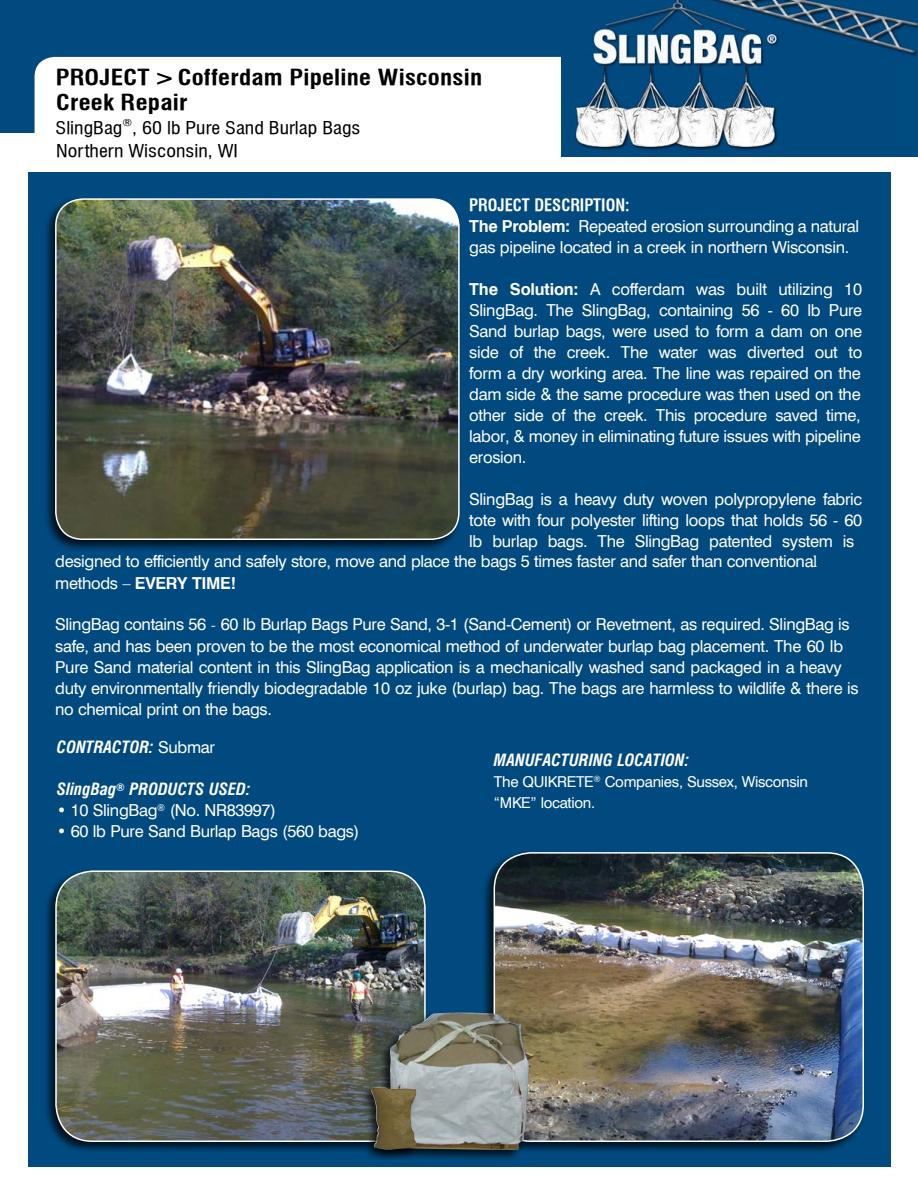
<style>
.page{position:relative;width:918px;height:1188px;background:#fff}
.page>*{position:absolute;margin:0;border:0;box-sizing:border-box;transform-origin:0 0}
.t1{font:21.3px/25px "Swiss 721 Bold Condensed BT";letter-spacing:.01em;color:#000;scale:1.18 1}
.t2{font:16.95px/23.4px "Swiss 721 Condensed BT";color:#000;scale:1.18 1}
.t3{font:16.5px/21px "Swiss 721 BT";letter-spacing:-.02em;color:#fff}
.t4{font:italic 700 condensed 16.5px "Swiss 721 BT";color:#fff}
.t5{font:16.5px "Swiss 721 Bold Condensed BT";color:#fff}
.t6{font:700 16.5px "Swiss 721 BT";letter-spacing:-.02em;color:#fff}
.t7{font:15px/21.3px "Swiss 721 BT";letter-spacing:-.02em;color:#fff}
.s1{font-weight:700}
.s2{font-family:"Minion Pro"}
.s3{font-weight:400}
.s4{font-weight:400;font-style:normal;font-stretch:normal}
</style>
<div class="page">
<div style="left:0;top:0;width:918px;height:132px;background:#004a80"></div>
<div style="left:35px;top:57px;width:844px;height:100px;background:#fff;border-radius:20px"></div>
<div style="left:28px;top:172px;width:863px;height:994px;background:#004a80"></div>
<div style="left:43px;top:196px;width:419px;height:356px;background:#000;opacity:.75"></div>
<img style="left:56px;top:199px;width:403px;height:340px">
<div style="left:55px;top:198px;width:405px;height:342px;border:2px solid #fff;border-radius:27px"></div>
<div style="left:482px;top:850px;width:385px;height:304px;background:#000;opacity:.75"></div>
<img style="left:494px;top:853px;width:369px;height:288px">
<div style="left:494px;top:852px;width:370px;height:290px;border:2px solid #fff;border-radius:37px"></div>
<div style="left:43px;top:868px;width:385px;height:286px;background:#000;opacity:.75"></div>
<img style="left:56px;top:871px;width:369px;height:270px">
<div style="left:55px;top:870px;width:371px;height:272px;border:2px solid #fff;border-radius:37px"></div>
<div style="left:376px;top:1010px;width:155px;height:152px;background:#000;opacity:.75"></div>
<img style="left:388px;top:1012px;width:141px;height:139px">
<div style="left:359px;top:1085px;width:60px;height:77px;background:#000;opacity:.75"></div>
<img style="left:371px;top:1087px;width:45px;height:63px">
<img style="left:562px;top:0;width:356px;height:157px">
<p class="t1" style="left:56px;top:65px;width:363px">PROJECT &gt; Cofferdam Pipeline Wisconsin<br>Creek Repair</p>
<p class="t2" style="left:56px;top:116px;width:260px">SlingBag<sup>®</sup>, 60 lb Pure Sand Burlap Bags<br>Northern Wisconsin, WI</p>
<p class="t5" style="left:469px;top:195px;width:162px">PROJECT DESCRIPTION:</p>
<p class="t3" style="left:469px;top:215px;width:391px"><span class="s1">The Problem:</span> Repeated erosion surrounding a natural gas pipeline located in a creek in northern Wisconsin.</p>
<p class="t3" style="left:469px;top:278px;width:395px;text-align:justify"><span class="s1">The Solution:</span> A cofferdam was built utilizing 10<br>SlingBag. The SlingBag, containing 56 - 60 lb Pure Sand burlap bags, were used to form a dam on one side of the creek. The water was diverted out to form a dry working area. The line was repaired on the dam side &amp; the same procedure was then used on the other side of the creek. This procedure saved time, labor, &amp; money in eliminating future issues with pipeline erosion.</p>
<p class="t3" style="left:469px;top:488px;width:395px">SlingBag is a heavy duty woven polypropylene fabric</p>
<p class="t3" style="left:469px;top:509px;width:395px">tote with four polyester lifting loops that holds 56 - 60</p>
<p class="t3" style="left:469px;top:530px;width:387px">lb burlap bags. The SlingBag patented system is</p>
<p class="t3" style="left:55px;top:551px;width:764px">designed to efficiently and safely store, move and place the bags 5 times faster and safer than conventiona<span class="s2">l</span></p>
<p class="t6" style="left:55px;top:573px;width:182px"><span class="s3">methods –</span> EVERY TIME!</p>
<p class="t3" style="left:55px;top:614px;width:805px">SlingBag contains 56 <span class="s2">-</span> 60 lb Burlap Bags Pure Sand, 3-1 (Sand-Cement) or Revetment, as required. SlingBag is safe, and has been proven to be the most economical method of underwater burlap bag placement. The 60 lb Pure Sand material content in this SlingBag application is a mechanically washed sand packaged in a heavy duty environmentally friendly biodegradable 10 oz juke (burlap) bag. The bags are harmless to wildlife &amp; there is no chemical print on the bags.</p>
<p class="t4" style="left:57px;top:738px;width:160px">CONTRACTOR: <span class="s4">Submar</span></p>
<p class="t4" style="left:57px;top:780px;width:195px">SlingBag<sup>®</sup> PRODUCTS USED:</p>
<p class="t3" style="left:57px;top:800px;width:221px">• 10 SlingBag<sup>®</sup> (No. NR83997)</p>
<p class="t3" style="left:57px;top:821px;width:304px">• 60 lb Pure Sand Burlap Bags (560 bags)</p>
<p class="t4" style="left:494px;top:750px;width:197px">MANUFACTURING LOCATION:</p>
<p class="t7" style="left:494px;top:771px;width:316px">The QUIKRETE<sup>®</sup> Companies, Sussex, Wisconsin “MKE” location.</p>
</div>
